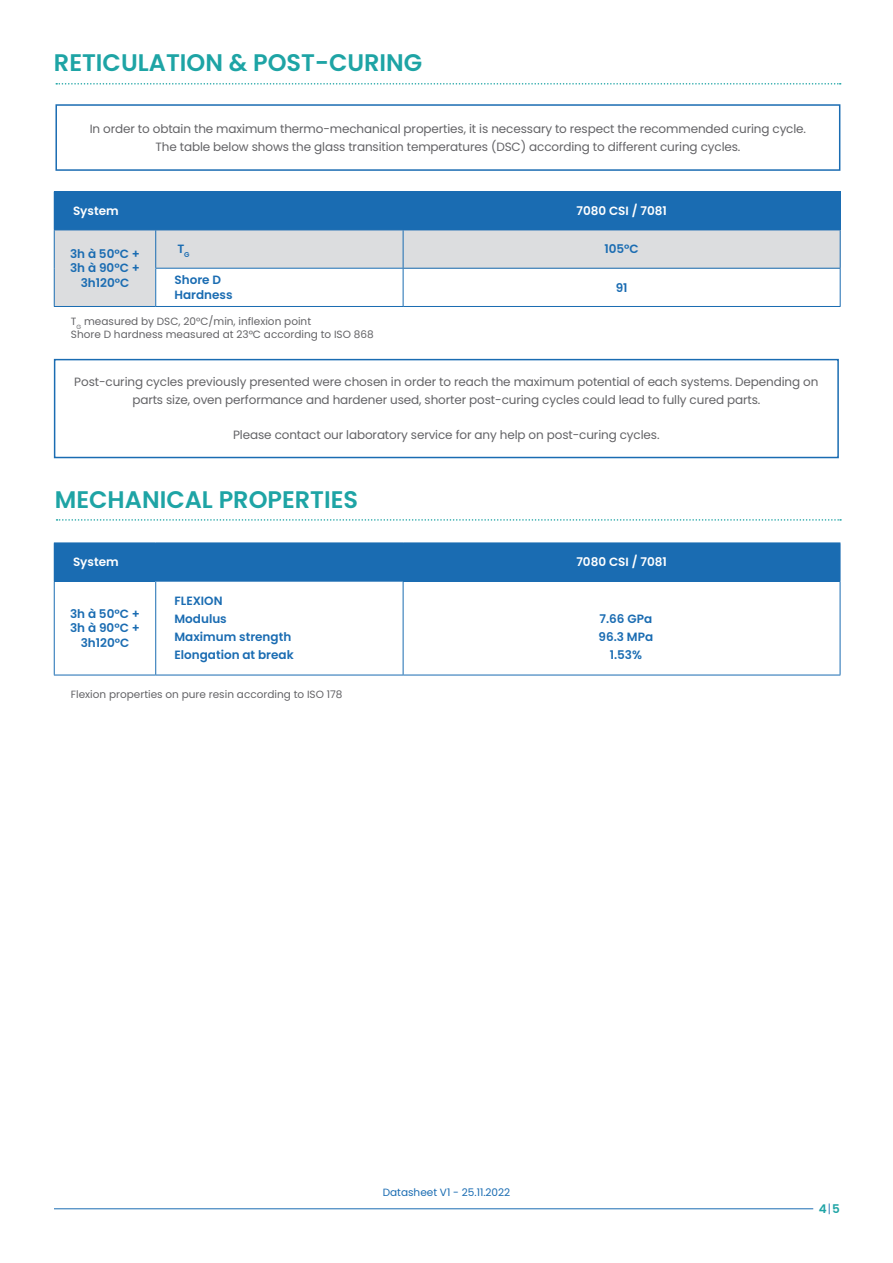
<style>
.page{position:relative;width:893px;height:1263px;background:#fff}
.page>*{position:absolute;margin:0;border:0;box-sizing:border-box;transform-origin:0 0}
.t1{font:600 24px "Poppins";color:#1ea4a5}
.t2{font:12px/18px "Poppins";letter-spacing:-.01em;color:#636366;text-align:center}
.t3{font:600 12px/14.4px "Poppins";color:#1a6cb2;text-align:center}
.t4{font:600 12px "Poppins";color:#fff}
.t5{font:600 12px "Poppins";color:#1ea4a5}
.t6{font:10.5px "Poppins";color:#636366}
.t7{font:10.5px "Poppins";color:#1a6cb2}
.s1{font-weight:300;color:#1a6cb2}
</style>
<div class="page">
<hr style="left:54px;top:1208px;width:759px;height:1px;background:#1a6cb2">
<svg style="left:56px;top:83px;width:785px;height:2px"></svg>
<div style="left:55px;top:104px;width:785px;height:67px;border:2px solid #1a6cb2"></div>
<div style="left:54px;top:192px;width:349px;height:38px;background:#1a6cb2"></div>
<div style="left:403px;top:192px;width:437px;height:38px;background:#1a6cb2"></div>
<div style="left:55px;top:231px;width:348px;height:75px;background:#dcdddf"></div>
<div style="left:403px;top:230px;width:437px;height:38px;background:#dcdddf"></div>
<div style="left:156px;top:268px;width:247px;height:38px;background:#fff"></div>
<hr style="left:54px;top:191px;width:102px;height:1px;background:#1a6cb2">
<hr style="left:156px;top:191px;width:247px;height:1px;background:#1a6cb2">
<hr style="left:54px;top:230px;width:102px;height:1px;background:#1a6cb2">
<hr style="left:54px;top:230px;width:1px;height:38px;background:#1a6cb2">
<hr style="left:156px;top:230px;width:247px;height:1px;background:#1a6cb2">
<hr style="left:155px;top:230px;width:1px;height:38px;background:#1a6cb2">
<hr style="left:403px;top:230px;width:437px;height:1px;background:#1a6cb2">
<hr style="left:403px;top:230px;width:1px;height:38px;background:#1a6cb2">
<hr style="left:840px;top:230px;width:1px;height:38px;background:#1a6cb2">
<hr style="left:54px;top:268px;width:1px;height:38px;background:#1a6cb2">
<hr style="left:155px;top:268px;width:248px;height:1px;background:#1a6cb2">
<hr style="left:155px;top:269px;width:1px;height:37px;background:#1a6cb2">
<hr style="left:403px;top:268px;width:437px;height:1px;background:#1a6cb2">
<hr style="left:403px;top:269px;width:1px;height:37px;background:#1a6cb2">
<hr style="left:840px;top:269px;width:1px;height:37px;background:#1a6cb2">
<hr style="left:54px;top:306px;width:102px;height:1px;background:#1a6cb2">
<hr style="left:156px;top:306px;width:247px;height:1px;background:#1a6cb2">
<hr style="left:403px;top:306px;width:437px;height:1px;background:#1a6cb2">
<hr style="left:403px;top:191px;width:437px;height:1px;background:#1a6cb2">
<hr style="left:840px;top:192px;width:1px;height:38px;background:#1a6cb2">
<svg style="left:57px;top:519px;width:784px;height:2px"></svg>
<div style="left:54px;top:359px;width:785px;height:99px;border:2px solid #1a6cb2"></div>
<div style="left:54px;top:543px;width:349px;height:38px;background:#1a6cb2"></div>
<div style="left:403px;top:543px;width:437px;height:38px;background:#1a6cb2"></div>
<hr style="left:54px;top:542px;width:102px;height:1px;background:#1a6cb2">
<hr style="left:156px;top:542px;width:247px;height:1px;background:#1a6cb2">
<hr style="left:403px;top:542px;width:437px;height:1px;background:#1a6cb2">
<hr style="left:840px;top:543px;width:1px;height:38px;background:#1a6cb2">
<hr style="left:54px;top:581px;width:102px;height:1px;background:#1a6cb2">
<hr style="left:54px;top:581px;width:1px;height:94px;background:#1a6cb2">
<hr style="left:156px;top:581px;width:247px;height:1px;background:#1a6cb2">
<hr style="left:155px;top:581px;width:1px;height:94px;background:#1a6cb2">
<hr style="left:403px;top:581px;width:437px;height:1px;background:#1a6cb2">
<hr style="left:403px;top:581px;width:1px;height:94px;background:#1a6cb2">
<hr style="left:840px;top:581px;width:1px;height:94px;background:#1a6cb2">
<hr style="left:54px;top:675px;width:102px;height:1px;background:#1a6cb2">
<hr style="left:156px;top:675px;width:247px;height:1px;background:#1a6cb2">
<hr style="left:403px;top:675px;width:437px;height:1px;background:#1a6cb2">
<p class="t1" style="left:54px;top:49px;width:370px">RETICULATION &amp; POST-CURING</p>
<p class="t2" style="left:90px;top:120px;width:718px">In order to obtain the maximum thermo-mechanical properties, it is necessary to respect the recommended curing cycle.<br>The table below shows the glass transition temperatures (DSC) according to different curing cycles.</p>
<p class="t4" style="left:73px;top:204px;width:47px">System</p>
<p class="t4" style="left:576px;top:204px;width:92px">7080 CSI / 7081</p>
<p class="t3" style="left:70px;top:247px;width:71px">3h à 50°C +<br>3h à 90°C +<br>3h120°C</p>
<p class="t3" style="left:177px;top:242px;width:14px">T<sub>G</sub></p>
<p class="t3" style="left:604px;top:242px;width:36px">105°C</p>
<p class="t3" style="left:174px;top:273px;width:48px">Shore D</p>
<p class="t3" style="left:174px;top:287px;width:60px">Hardness</p>
<p class="t3" style="left:616px;top:280px;width:13px">91</p>
<p class="t6" style="left:71px;top:315px;width:242px">T<sub>G</sub> measured by DSC, 20°C/min, inflexion point</p>
<p class="t6" style="left:71px;top:328px;width:304px">Shore D hardness measured at 23°C according to ISO 868</p>
<p class="t2" style="left:74px;top:373px;width:746px">Post-curing cycles previously presented were chosen in order to reach the maximum potential of each systems. Depending on parts size, oven performance and hardener used, shorter post-curing cycles could lead to fully cured parts.</p>
<p class="t2" style="left:233px;top:426px;width:428px">Please contact our laboratory service for any help on post-curing cycles.</p>
<p class="t1" style="left:55px;top:486px;width:305px">MECHANICAL PROPERTIES</p>
<p class="t4" style="left:73px;top:555px;width:47px">System</p>
<p class="t4" style="left:576px;top:555px;width:92px">7080 CSI / 7081</p>
<p class="t3" style="left:70px;top:606px;width:71px">3h à 50°C +<br>3h à 90°C +<br>3h120°C</p>
<p class="t3" style="left:174px;top:594px;width:50px">FLEXION</p>
<p class="t3" style="left:174px;top:612px;width:54px">Modulus</p>
<p class="t3" style="left:174px;top:630px;width:118px">Maximum strength</p>
<p class="t3" style="left:174px;top:648px;width:121px">Elongation at break</p>
<p class="t3" style="left:600px;top:612px;width:54px">7.66 GPa</p>
<p class="t3" style="left:599px;top:630px;width:56px">96.3 MPa</p>
<p class="t3" style="left:610px;top:648px;width:34px">1.53%</p>
<p class="t6" style="left:71px;top:688px;width:273px">Flexion properties on pure resin according to ISO 178</p>
<p class="t7" style="left:383px;top:1186px;width:129px">Datasheet V1 - 25.11.2022</p>
<p class="t5" style="left:819px;top:1202px;width:23px">4<span class="s1">|</span>5</p>
</div>
